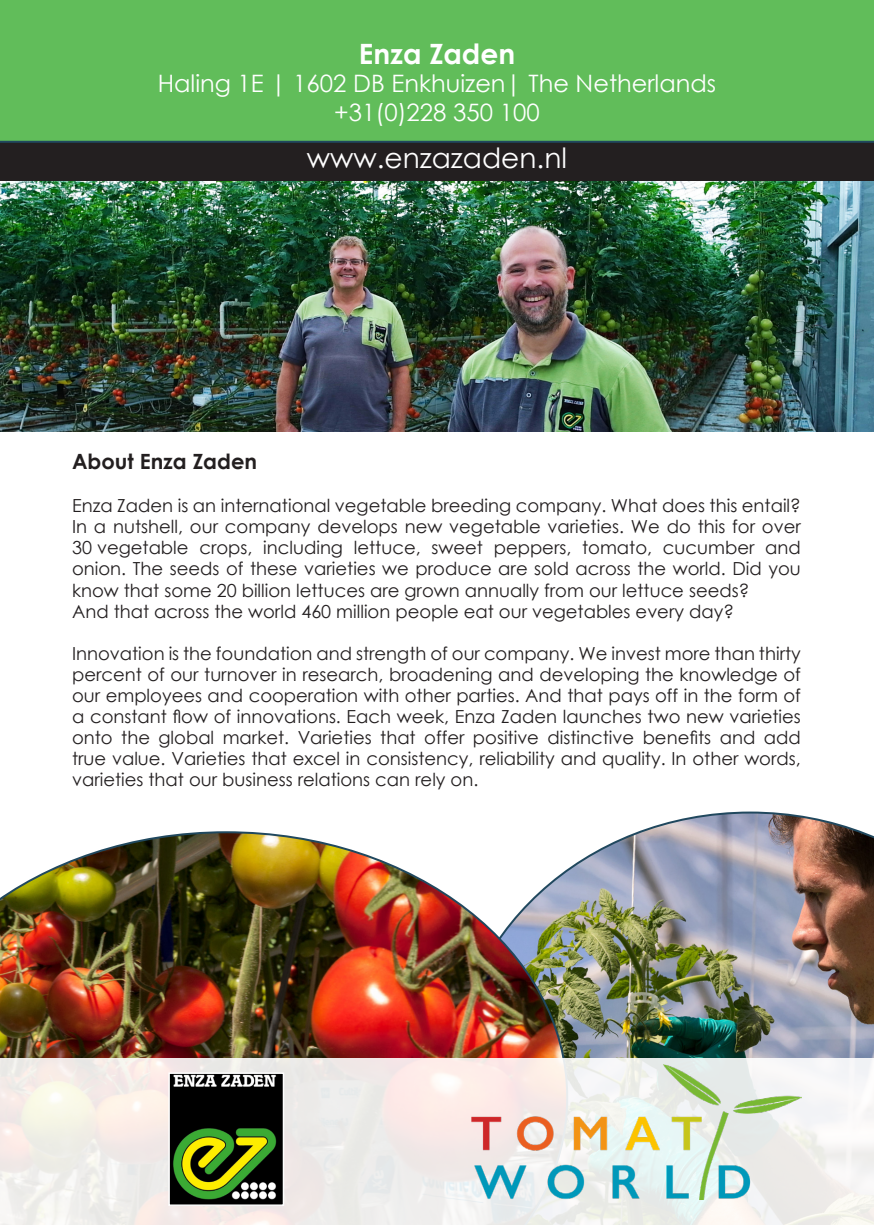
<style>
.page{position:relative;width:874px;height:1225px;background:#fff}
.page>*{position:absolute;margin:0;border:0;box-sizing:border-box;transform-origin:0 0}
.t1{font:28px "Century Gothic";color:#fff}
.t2{font:700 28px "Century Gothic";color:#fff}
.t3{font:24px "Century Gothic";color:#fff}
.t4{font:700 21px "Century Gothic";color:#231f20}
.t5{font:18px/21px "Century Gothic";color:#231f20;text-align:justify}
</style>
<div class="page">
<div style="left:0;top:40px;width:873px;height:141px;background:#231f20"></div>
<div style="left:0;top:0;width:873px;height:143px;background:#61bd5a"></div>
<img style="left:568px;top:811px;width:305px;height:247px">
<img style="left:0;top:831px;width:568px;height:227px">
<div style="left:0;top:1058px;width:873px;height:167px;background:linear-gradient(to right,#f2ebe7,#f0f1f0)"></div>
<img style="left:471px;top:1064px;width:330px;height:135px">
<img style="left:0;top:181px;width:873px;height:250px">
<img style="left:170px;top:1074px;width:112px;height:130px">
<div style="left:168px;top:1072px;width:116px;height:134px;border:1px solid #fff"></div>
<p class="t2" style="left:358px;top:32px;width:158px">Enza Zaden</p>
<p class="t3" style="left:158px;top:67px;width:559px">Haling 1E | 1602 DB Enkhuizen| The Netherlands</p>
<p class="t3" style="left:334px;top:96px;width:207px">+31(0)228 350 100</p>
<p class="t1" style="left:307px;top:138px;width:261px">www.enzazaden.nl</p>
<p class="t4" style="left:72px;top:446px;width:186px">About Enza Zaden</p>
<p class="t5" style="left:72px;top:495px;width:730px">Enza Zaden is an international vegetable breeding company. What does this entail?<br>In a nutshell, our company develops new vegetable varieties. We do this for over 30 vegetable crops, including lettuce, sweet peppers, tomato, cucumber and onion. The seeds of these varieties we produce are sold across the world. Did you know that some 20 billion lettuces are grown annually from our lettuce seeds?</p>
<p class="t5" style="left:72px;top:600px;width:663px">And that across the world 460 million people eat our vegetables every day?</p>
<p class="t5" style="left:72px;top:642px;width:730px">Innovation is the foundation and strength of our company. We invest more than thirty percent of our turnover in research, broadening and developing the knowledge of our employees and cooperation with other parties. And that pays off in the form of a constant flow of innovations. Each week, Enza Zaden launches two new varieties onto the global market. Varieties that offer positive distinctive benefits and add true value. Varieties that excel in consistency, reliability and quality. In other words, varieties that our business relations can rely on.</p>
</div>
